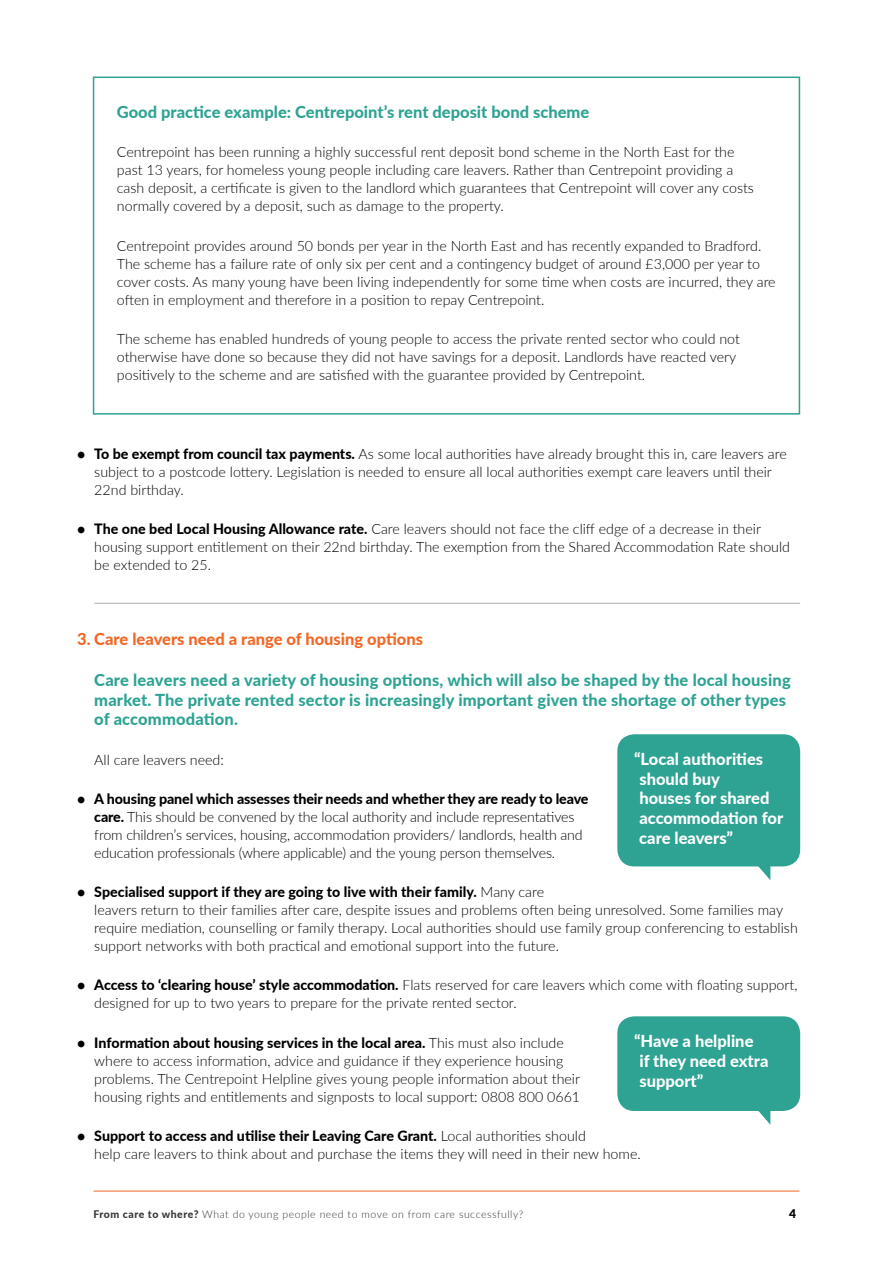
<style>
.page{position:relative;width:893px;height:1263px;background:#fff}
.page>*{position:absolute;margin:0;border:0;box-sizing:border-box;transform-origin:0 0}
.t1{font:800 16.5px/19.8px "Lato";letter-spacing:.01em;color:#2ea393}
.t2{font:800 16.5px/19.8px "Lato";color:#fff}
.t3{font:800 16.5px "Lato";color:#f26724}
.t4{font:300 14.25px/18px "Lato";color:#000}
.t5{font:900 12px "Lato";color:#000}
.t6{font:300 10.5px "Lato";letter-spacing:.05em;color:#363636}
.s1{font-weight:800}
</style>
<div class="page">
<hr style="left:94px;top:1191px;width:705px;height:1px;background:#f26724">
<div style="left:93px;top:77px;width:707px;height:338px;border:2px solid #2ea393"></div>
<hr style="left:94px;top:603px;width:706px;height:1px;background:#afafaf">
<div style="left:617px;top:734px;width:183px;height:132px;background:#2ea393;border-radius:17px"></div>
<svg style="left:742px;top:866px;width:28px;height:14px"></svg>
<div style="left:617px;top:1016px;width:183px;height:95px;background:#2ea393;border-radius:17px"></div>
<svg style="left:758px;top:1111px;width:12px;height:13px"></svg>
<p class="t1" style="left:117px;top:102px;width:474px">Good practice example: Centrepoint’s rent deposit bond scheme</p>
<p class="t4" style="left:117px;top:143px;width:639px">Centrepoint has been running a highly successful rent deposit bond scheme in the North East for the past 13 years, for homeless young people including care leavers. Rather than Centrepoint providing a cash deposit, a certificate is given to the landlord which guarantees that Centrepoint will cover any costs normally covered by a deposit, such as damage to the property.</p>
<p class="t4" style="left:117px;top:236px;width:660px">Centrepoint provides around 50 bonds per year in the North East and has recently expanded to Bradford.<br>The scheme has a failure rate of only six per cent and a contingency budget of around £3,000 per year to cover costs. As many young have been living independently for some time when costs are incurred, they are often in employment and therefore in a position to repay Centrepoint.</p>
<p class="t4" style="left:117px;top:329px;width:624px">The scheme has enabled hundreds of young people to access the private rented sector who could not otherwise have done so because they did not have savings for a deposit. Landlords have reacted very positively to the scheme and are satisfied with the guarantee provided by Centrepoint.</p>
<p class="t4" style="left:94px;top:444px;width:694px;text-indent:-17px"><span class="s1">• To be exempt from council tax payments.</span> As some local authorities have already brought this in, care leavers are subject to a postcode lottery. Legislation is needed to ensure all local authorities exempt care leavers until their<br>22nd birthday.</p>
<p class="t4" style="left:94px;top:520px;width:697px;text-indent:-17px"><span class="s1">• The one bed Local Housing Allowance rate.</span> Care leavers should not face the cliff edge of a decrease in their housing support entitlement on their 22nd birthday. The exemption from the Shared Accommodation Rate should be extended to 25.</p>
<p class="t3" style="left:77px;top:626px;width:347px">3. Care leavers need a range of housing options</p>
<p class="t1" style="left:94px;top:669px;width:698px">Care leavers need a variety of housing options, which will also be shaped by the local housing market. The private rented sector is increasingly important given the shortage of other types of accommodation.</p>
<p class="t4" style="left:94px;top:750px;width:131px">All care leavers need:</p>
<p class="t4" style="left:94px;top:789px;width:496px;text-indent:-17px"><span class="s1">• A housing panel which assesses their needs and whether they are ready to leave care.</span> This should be convened by the local authority and include representatives from children’s services, housing, accommodation providers/ landlords, health and education professionals (where applicable) and the young person themselves.</p>
<p class="t4" style="left:94px;top:882px;width:705px;text-indent:-17px"><span class="s1">• Specialised support if they are going to live with their family.</span> Many care<br>leavers return to their families after care, despite issues and problems often being unresolved. Some families may require mediation, counselling or family therapy. Local authorities should use family group conferencing to establish support networks with both practical and emotional support into the future.</p>
<p class="t4" style="left:94px;top:976px;width:705px;text-indent:-17px"><span class="s1">• Access to ‘clearing house’ style accommodation.</span> Flats reserved for care leavers which come with floating support, designed for up to two years to prepare for the private rented sector.</p>
<p class="t4" style="left:94px;top:1033px;width:487px;text-indent:-17px"><span class="s1">• Information about housing services in the local area.</span> This must also include where to access information, advice and guidance if they experience housing problems. The Centrepoint Helpline gives young people information about their housing rights and entitlements and signposts to local support: 0808 800 0661</p>
<p class="t4" style="left:94px;top:1126px;width:548px;text-indent:-17px"><span class="s1">• Support to access and utilise their Leaving Care Grant.</span> Local authorities should<br>help care leavers to think about and purchase the items they will need in their new home.</p>
<p class="t2" style="left:639px;top:748px;width:146px;text-indent:-5px">“Local authorities should buy<br>houses for shared accommodation for care leavers”</p>
<p class="t2" style="left:639px;top:1030px;width:131px;text-indent:-5px">“Have a helpline<br>if they need extra support”</p>
<p class="t6" style="left:94px;top:1206px;width:431px"><span class="s1">From care to where?</span> What do young people need to move on from care successfully?</p>
<p class="t5" style="left:789px;top:1204px;width:8px">4</p>
</div>
